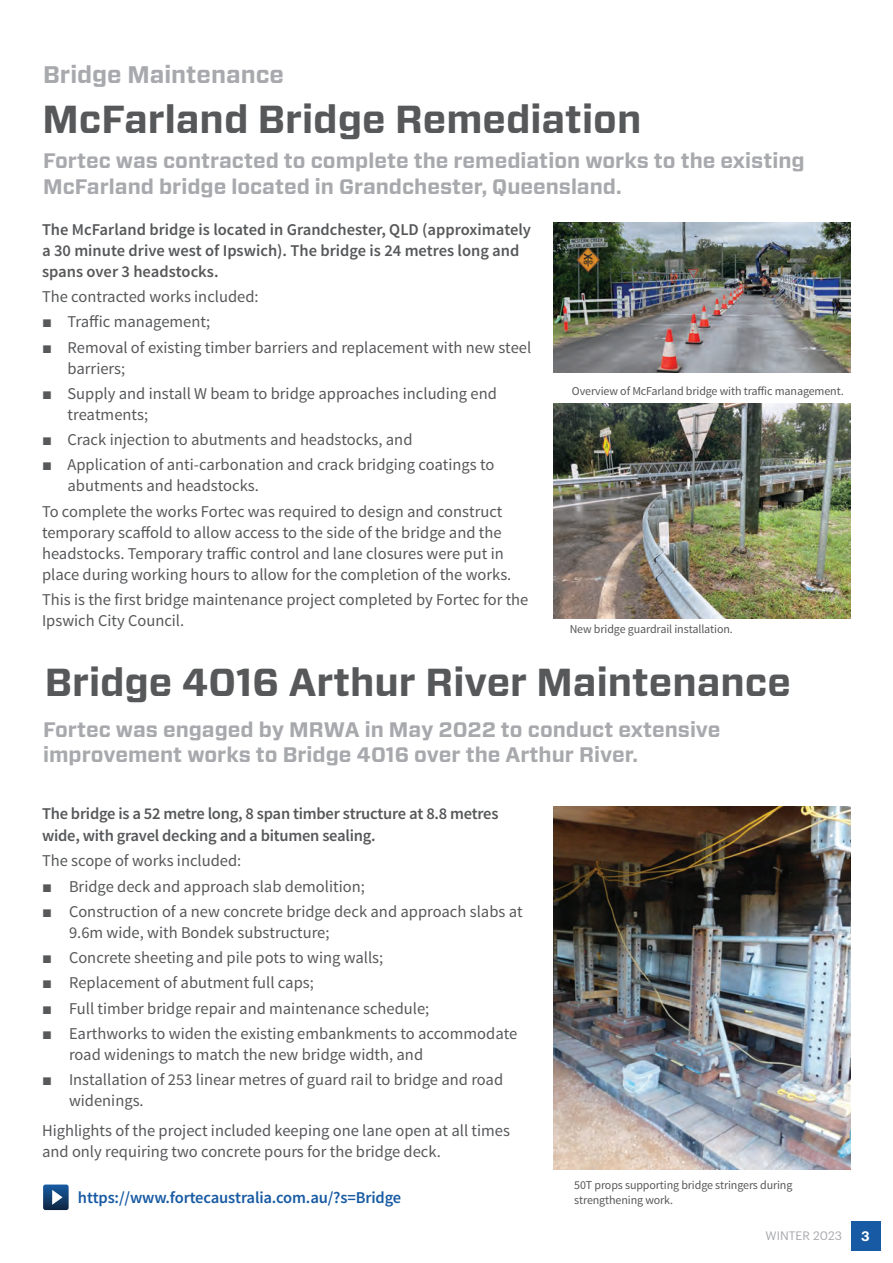
<style>
.page{position:relative;width:893px;height:1263px;background:#fff}
.page>*{position:absolute;margin:0;border:0;box-sizing:border-box;transform-origin:0 0}
.t1{font:700 39px "Forza";color:#57585a}
.t2{font:700 24px "Forza";color:#a8a9ad}
.t3{font:700 21px/25.2px "Forza";color:#a8a9ad}
.t4{font:16.5px/21px "Source Sans Pro";color:#57585a}
.t5{font:600 16.5px/21px "Source Sans Pro";letter-spacing:-.005em;color:#57585a}
.t6{font:600 16.5px "Source Sans Pro";letter-spacing:-.01em;color:#185aa3}
.t7{font:600 13.5px "Graphik";color:#fff}
.t8{font:12px/14.4px "Source Sans Pro";letter-spacing:-.01em;color:#57585a}
.t9{font:12px "Graphik";letter-spacing:.005em;color:#a8a9ad}
.s1{font-family:"Arial"}
</style>
<div class="page">
<div style="left:851px;top:1221px;width:29px;height:29px;background:#185aa3"></div>
<img style="left:554px;top:806px;width:296px;height:363px">
<img style="left:554px;top:223px;width:296px;height:150px">
<img style="left:554px;top:404px;width:296px;height:214px">
<svg style="left:43px;top:1184px;width:26px;height:26px"></svg>
<h2 class="t2" style="left:43px;top:58px;width:242px">Bridge Maintenance</h2>
<h1 class="t1" style="left:43px;top:93px;width:600px">McFarland Bridge Remediation</h1>
<p class="t3" style="left:43px;top:149px;width:763px">Fortec was contracted to complete the remediation works to the existing<br>McFarland bridge located in Grandchester, Queensland.</p>
<p class="t5" style="left:42px;top:219px;width:491px">The McFarland bridge is located in Grandchester, QLD (approximately a 30 minute drive west of Ipswich). The bridge is 24 metres long and spans over 3 headstocks.</p>
<p class="t4" style="left:42px;top:286px;width:218px">The contracted works included:</p>
<p class="t4" style="left:42px;top:312px;width:170px"><span class="s1">■</span> Traffic management;</p>
<p class="t4" style="left:68px;top:337px;width:465px;text-indent:-26px"><span class="s1">■</span> Removal of existing timber barriers and replacement with new steel barriers;</p>
<p class="t4" style="left:68px;top:383px;width:431px;text-indent:-26px"><span class="s1">■</span> Supply and install W beam to bridge approaches including end treatments;</p>
<p class="t4" style="left:42px;top:429px;width:372px"><span class="s1">■</span> Crack injection to abutments and headstocks, and</p>
<p class="t4" style="left:68px;top:455px;width:428px;text-indent:-26px"><span class="s1">■</span> Application of anti-carbonation and crack bridging coatings to abutments and headstocks.</p>
<p class="t4" style="left:42px;top:501px;width:471px">To complete the works Fortec was required to design and construct temporary scaffold to allow access to the side of the bridge and the headstocks. Temporary traffic control and lane closures were put in place during working hours to allow for the completion of the works.</p>
<p class="t4" style="left:42px;top:589px;width:488px">This is the first bridge maintenance project completed by Fortec for the<br>Ipswich City Council.</p>
<p class="t8" style="left:572px;top:384px;width:273px">Overview of McFarland bridge with traffic management.</p>
<p class="t8" style="left:570px;top:621px;width:165px">New bridge guardrail installation.</p>
<h1 class="t1" style="left:45px;top:657px;width:748px">Bridge 4016 Arthur River Maintenance</h1>
<p class="t3" style="left:43px;top:717px;width:679px">Fortec was engaged by MRWA in May 2022 to conduct extensive improvement works to Bridge 4016 over the Arthur River.</p>
<p class="t5" style="left:42px;top:803px;width:458px;line-height:21.8px">The bridge is a 52 metre long, 8 span timber structure at 8.8 metres wide, with gravel decking and a bitumen sealing.</p>
<p class="t4" style="left:42px;top:851px;width:201px">The scope of works included:</p>
<p class="t4" style="left:42px;top:876px;width:324px"><span class="s1">■</span> Bridge deck and approach slab demolition;</p>
<p class="t4" style="left:69px;top:901px;width:455px;text-indent:-27px"><span class="s1">■</span> Construction of a new concrete bridge deck and approach slabs at<br>9.6m wide, with Bondek substructure;</p>
<p class="t4" style="left:42px;top:947px;width:343px"><span class="s1">■</span> Concrete sheeting and pile pots to wing walls;</p>
<p class="t4" style="left:42px;top:973px;width:273px"><span class="s1">■</span> Replacement of abutment full caps;</p>
<p class="t4" style="left:42px;top:998px;width:389px"><span class="s1">■</span> Full timber bridge repair and maintenance schedule;</p>
<p class="t4" style="left:69px;top:1023px;width:450px;text-indent:-27px"><span class="s1">■</span> Earthworks to widen the existing embankments to accommodate road widenings to match the new bridge width, and</p>
<p class="t4" style="left:69px;top:1069px;width:436px;text-indent:-27px"><span class="s1">■</span> Installation of 253 linear metres of guard rail to bridge and road widenings.</p>
<p class="t4" style="left:42px;top:1120px;width:469px">Highlights of the project included keeping one lane open at all times and only requiring two concrete pours for the bridge deck.</p>
<p class="t6" style="left:78px;top:1187px;width:325px">https://www.fortecaustralia.com.au/?s=Bridge</p>
<p class="t8" style="left:574px;top:1178px;width:220px">50T props supporting bridge stringers during strengthening work.</p>
<p class="t9" style="left:765px;top:1226px;width:78px">WINTER 2023</p>
<p class="t7" style="left:861px;top:1226px;width:10px">3</p>
</div>
